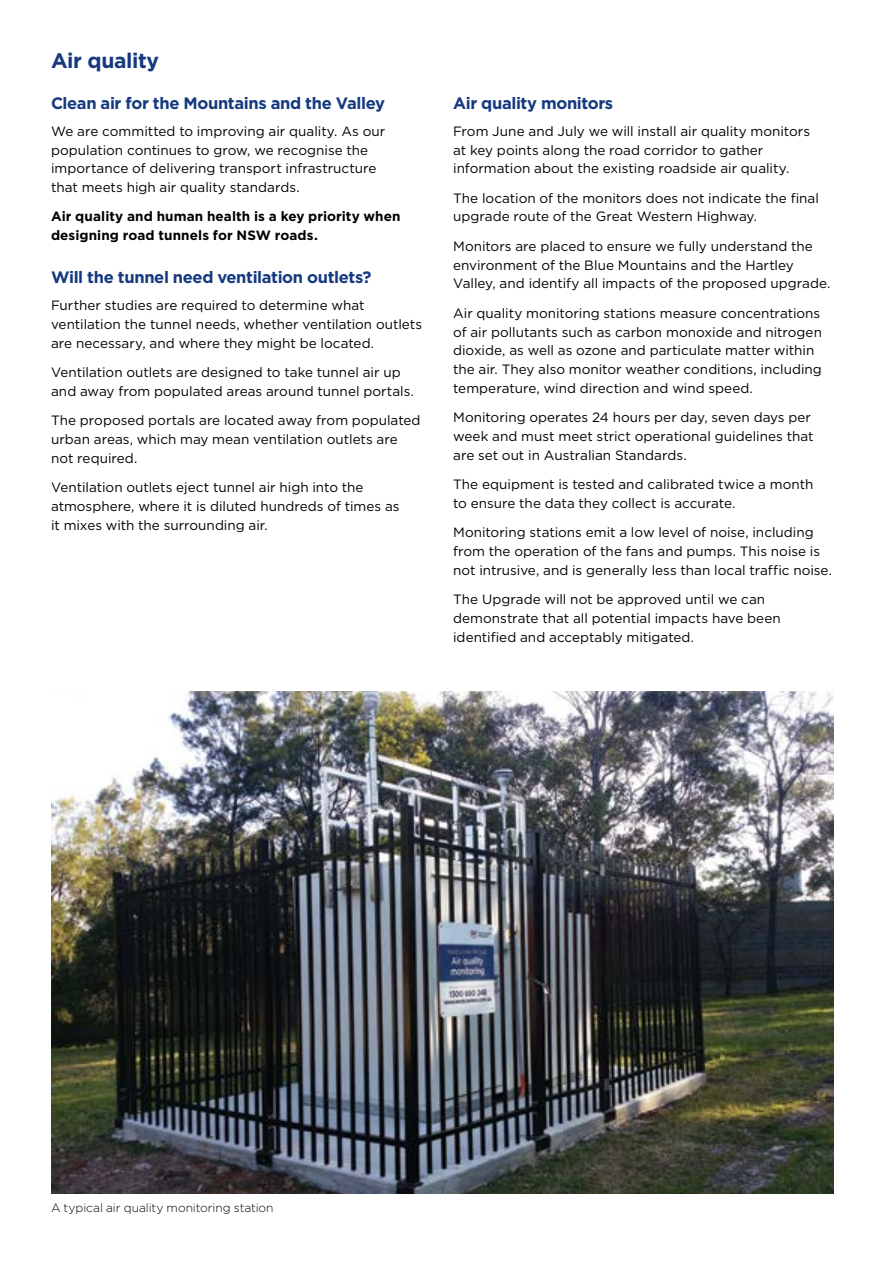
<style>
.page{position:relative;width:885px;height:1263px;background:#fff}
.page>*{position:absolute;margin:0;border:0;box-sizing:border-box;transform-origin:0 0}
._01_H2{font:700 21px "Gotham";letter-spacing:-.015em;color:#15397f}
._01_H3{font:700 16.5px "Gotham";letter-spacing:-.025em;color:#15397f}
._02_Body{font:13.5px/18.8px "Gotham";color:#000}
._02_Body-2{font:700 13.5px/18.8px "Gotham";letter-spacing:.005em;color:#000}
.t1{font:300 12px "Gotham";letter-spacing:-.005em;color:#000}
</style>
<div class="page">
<img style="left:51px;top:691px;width:782px;height:503px">
<h2 class="_01_H2" style="left:51px;top:46px;width:110px">Air quality</h2>
<h3 class="_01_H3" style="left:51px;top:92px;width:335px">Clean air for the Mountains and the Valley</h3>
<p class="_02_Body" style="left:51px;top:121px;width:336px">We are committed to improving air quality. As our population continues to grow, we recognise the importance of delivering transport infrastructure that meets high air quality standards.</p>
<p class="_02_Body-2" style="left:51px;top:207px;width:351px">Air quality and human health is a key priority when designing road tunnels for NSW roads.</p>
<h3 class="_01_H3" style="left:51px;top:266px;width:322px">Will the tunnel need ventilation outlets?</h3>
<p class="_02_Body" style="left:51px;top:296px;width:372px">Further studies are required to determine what ventilation the tunnel needs, whether ventilation outlets are necessary, and where they might be located.</p>
<p class="_02_Body" style="left:51px;top:363px;width:364px">Ventilation outlets are designed to take tunnel air up and away from populated areas around tunnel portals.</p>
<p class="_02_Body" style="left:51px;top:411px;width:371px">The proposed portals are located away from populated urban areas, which may mean ventilation outlets are not required.</p>
<p class="_02_Body" style="left:51px;top:478px;width:350px">Ventilation outlets eject tunnel air high into the atmosphere, where it is diluted hundreds of times as it mixes with the surrounding air.</p>
<h3 class="_01_H3" style="left:453px;top:92px;width:162px">Air quality monitors</h3>
<p class="_02_Body" style="left:453px;top:121px;width:358px">From June and July we will install air quality monitors at key points along the road corridor to gather information about the existing roadside air quality.</p>
<p class="_02_Body" style="left:453px;top:188px;width:367px">The location of the monitors does not indicate the final upgrade route of the Great Western Highway.</p>
<p class="_02_Body" style="left:453px;top:236px;width:379px">Monitors are placed to ensure we fully understand the environment of the Blue Mountains and the Hartley<br>Valley, and identify all impacts of the proposed upgrade.</p>
<p class="_02_Body" style="left:453px;top:303px;width:370px">Air quality monitoring stations measure concentrations of air pollutants such as carbon monoxide and nitrogen dioxide, as well as ozone and particulate matter within the air. They also monitor weather conditions, including temperature, wind direction and wind speed.</p>
<p class="_02_Body" style="left:453px;top:408px;width:362px">Monitoring operates 24 hours per day, seven days per week and must meet strict operational guidelines that are set out in Australian Standards.</p>
<p class="_02_Body" style="left:453px;top:475px;width:362px">The equipment is tested and calibrated twice a month to ensure the data they collect is accurate.</p>
<p class="_02_Body" style="left:453px;top:523px;width:380px">Monitoring stations emit a low level of noise, including from the operation of the fans and pumps. This noise is not intrusive, and is generally less than local traffic noise.</p>
<p class="_02_Body" style="left:453px;top:590px;width:329px">The Upgrade will not be approved until we can demonstrate that all potential impacts have been identified and acceptably mitigated.</p>
<p class="t1" style="left:51px;top:1200px;width:224px">A typical air quality monitoring station</p>
</div>
